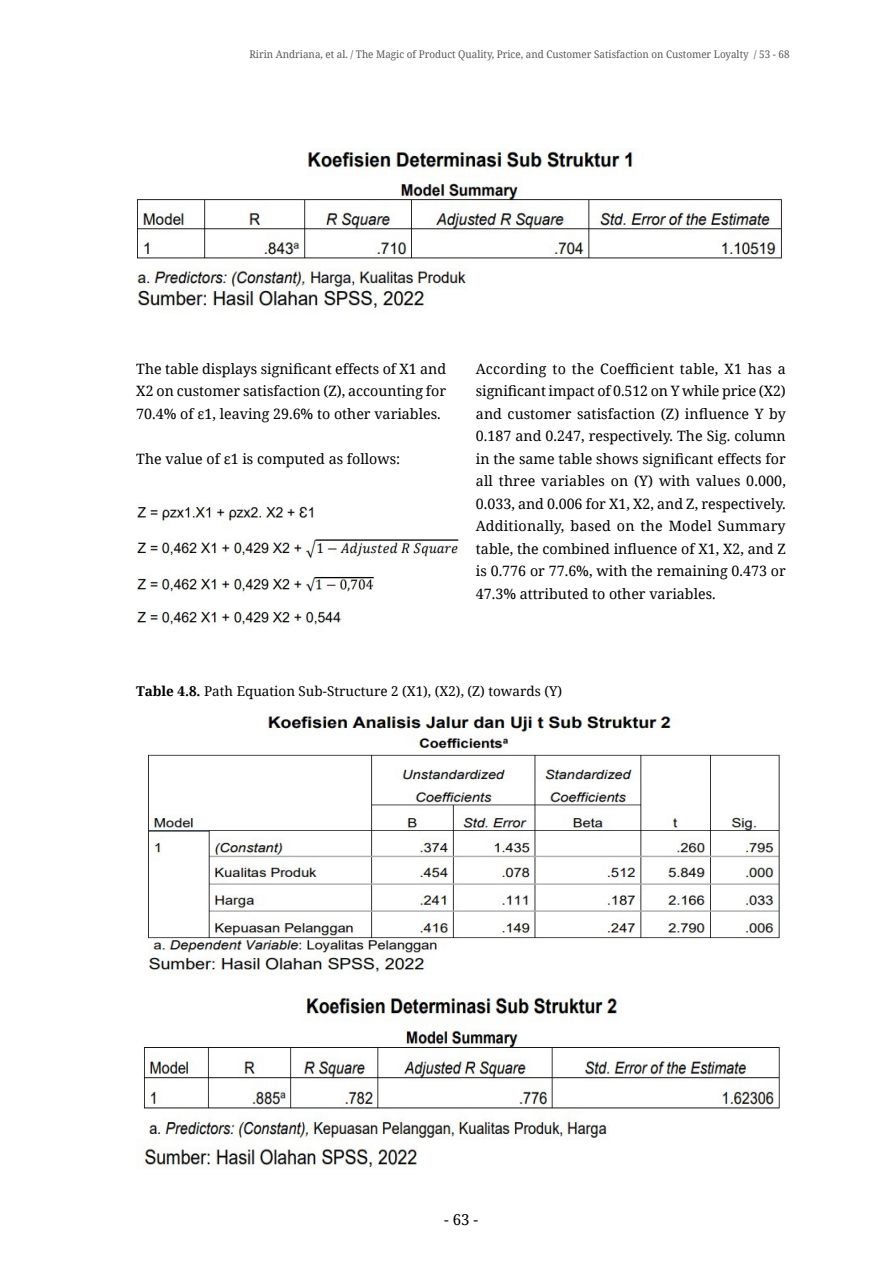
<style>
.page{position:relative;width:893px;height:1263px;background:#fff}
.page>*{position:absolute;margin:0;border:0;box-sizing:border-box;transform-origin:0 0}
.t1{font:15px "Noto Serif";color:#000}
.t2{font:14.25px/22.5px "Noto Serif";color:#000;text-align:justify}
.t3{font:13.5px "Noto Serif";color:#000}
.t4{font:10.5px "Noto Serif";color:#58595b;scale:.94 1}
.s1{font-weight:700}
</style>
<div class="page">
<img style="left:137px;top:149px;width:645px;height:160px">
<img style="left:148px;top:713px;width:632px;height:261px">
<img style="left:143px;top:994px;width:637px;height:175px">
<img style="left:136px;top:506px;width:323px;height:126px">
<p class="t4" style="left:249px;top:47px;width:576px">Ririn Andriana, et al. / The Magic of Product Quality, Price, and Customer Satisfaction on Customer Loyalty / 53 - 68</p>
<p class="t2" style="left:136px;top:357px;width:311px">The table displays significant effects of X1 and X2 on customer satisfaction (Z), accounting for 70.4% of ε1, leaving 29.6% to other variables.</p>
<p class="t2" style="left:136px;top:447px;width:265px">The value of ε1 is computed as follows:</p>
<p class="t2" style="left:476px;top:357px;width:311px">According to the Coefficient table, X1 has a significant impact of 0.512 on Y while price (X2) and customer satisfaction (Z) influence Y by 0.187 and 0.247, respectively. The Sig. column in the same table shows significant effects for all three variables on (Y) with values 0.000, 0.033, and 0.006 for X1, X2, and Z, respectively.<br>Additionally, based on the Model Summary table, the combined influence of X1, X2, and Z is 0.776 or 77.6%, with the remaining 0.473 or 47.3% attributed to other variables.</p>
<p class="t3" style="left:136px;top:682px;width:427px"><span class="s1">Table 4.8.</span> Path Equation Sub-Structure 2 (X1), (X2), (Z) towards (Y)</p>
<p class="t1" style="left:444px;top:1209px;width:35px">- 63 -</p>
</div>
